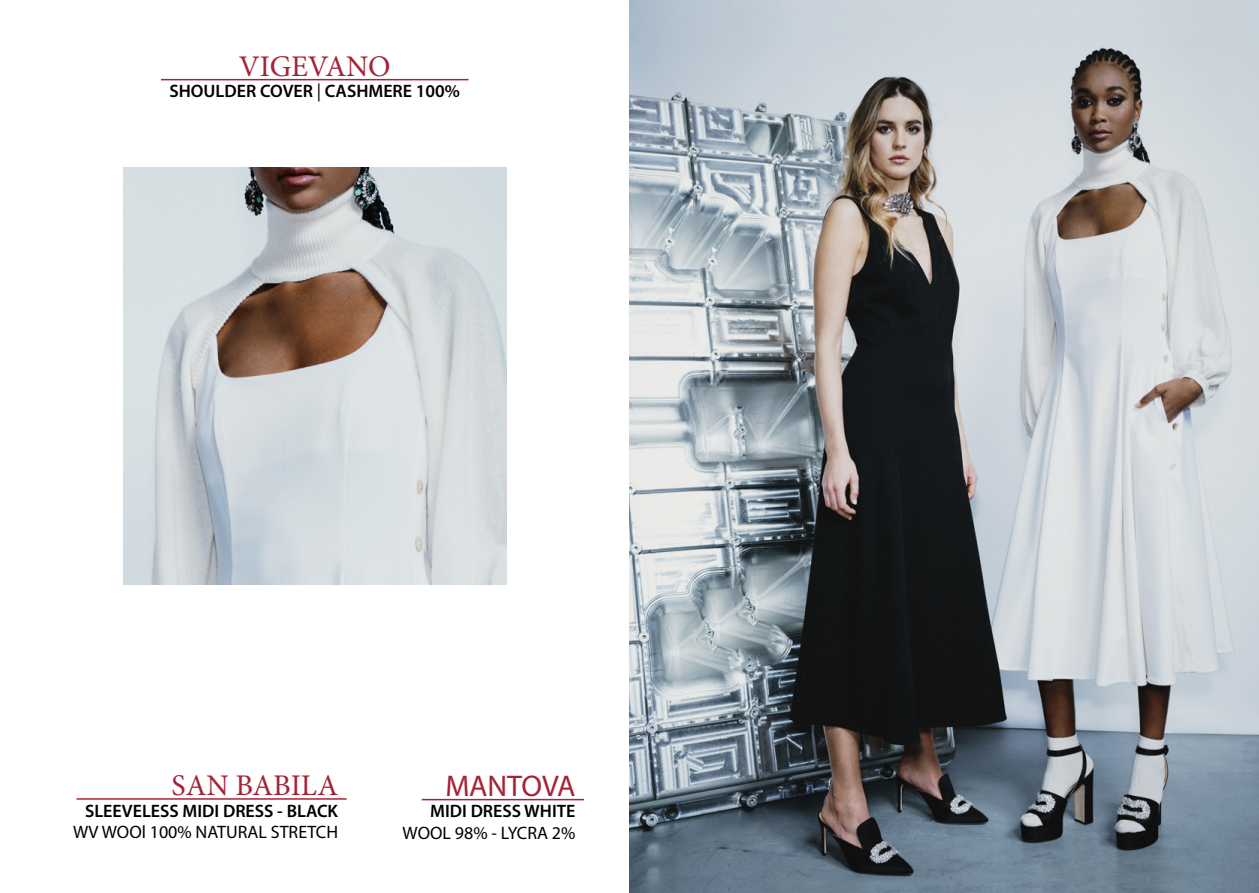
<style>
.page{position:relative;width:1259px;height:893px;background:#fff}
.page>*{position:absolute;margin:0;border:0;box-sizing:border-box;transform-origin:0 0}
.t1{font:30px "Minion Pro";color:#a42336}
.t2{font:30px "Myriad Pro";letter-spacing:-.005em;color:#a42336}
.t3{font:600 18px "Myriad Pro";color:#000}
.t4{font:18px "Myriad Pro";color:#000}
.s1{font-weight:400}
</style>
<div class="page">
<hr style="left:77px;top:798px;width:270px;height:2px;background:#a42336">
<hr style="left:422px;top:799px;width:162px;height:1px;background:#a42336">
<hr style="left:161px;top:79px;width:307px;height:1px;background:#a42336">
<img style="left:629px;top:0;width:630px;height:893px">
<img style="left:123px;top:168px;width:383px;height:417px">
<h1 class="t1" style="left:239px;top:46px;width:153px">VIGEVANO</h1>
<p class="t3" style="left:169px;top:80px;width:292px">SHOULDER COVER <span class="s1">|</span> CASHMERE 100%</p>
<h1 class="t1" style="left:171px;top:765px;width:168px">SAN BABILA</h1>
<p class="t3" style="left:85px;top:799px;width:255px">SLEEVELESS MIDI DRESS - BLACK</p>
<p class="t4" style="left:73px;top:821px;width:267px">WV WOOl 100% NATURAL STRETCH</p>
<h1 class="t2" style="left:445px;top:767px;width:132px">MANTOVA</h1>
<p class="t3" style="left:430px;top:800px;width:147px">MIDI DRESS WHITE</p>
<p class="t4" style="left:402px;top:822px;width:174px">WOOL 98% - LYCRA 2%</p>
</div>
